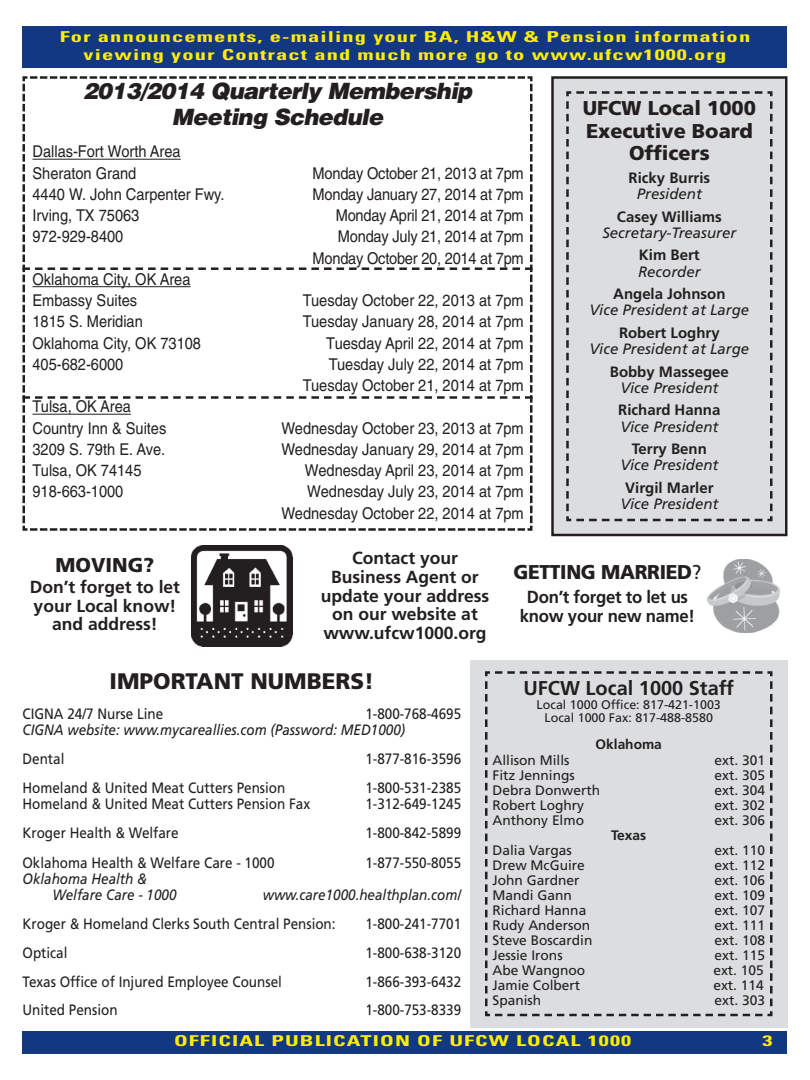
<style>
.page{position:relative;width:810px;height:1080px;background:#fff}
.page>*{position:absolute;margin:0;border:0;box-sizing:border-box;transform-origin:0 0}
.t1{font:italic 900 22.5px/26.2px "Helvetica";letter-spacing:-.025em;color:#231f20;text-align:center}
.t2{font:900 22.5px "Frutiger";color:#231f20}
.t3{font:900 20px/22.5px "Frutiger";color:#231f20;text-align:center}
.t4{font:700 20px "Frutiger";color:#231f20}
.t5{font:900 20px "Frutiger";color:#231f20;scale:.96 1}
.t6{font:700 17.5px/18.8px "Frutiger";color:#231f20;text-align:center}
.t7{font:700 17.5px "Frutiger";color:#231f20;scale:.96 1}
.t8{font:16.25px/21.2px "Helvetica";color:#231f20;scale:.9 1}
.t9{font:15px "Frutiger";color:#231f20;scale:.9 1}
.t10{font:700 condensed 15px/18px "Univers";letter-spacing:.05em;color:#ffee01;text-align:center;scale:1.5 1}
.t11{font:italic 15px "Frutiger";color:#231f20}
.t12{font:italic 15px/16.2px "Frutiger";color:#231f20;scale:.9 1}
.t13{font:700 15px "Frutiger";color:#231f20}
.t14{font:13.75px "Frutiger";color:#231f20}
.t15{font:700 13.75px "Frutiger";color:#231f20}
.t16{font:12.5px/13.8px "Frutiger";color:#231f20;text-align:center}
.s1{font-weight:400}
</style>
<div class="page">
<div style="left:22px;top:26px;width:766px;height:41px;background:#113880"></div>
<div style="left:22px;top:1031px;width:766px;height:23px;background:#113880"></div>
<div style="left:552px;top:78px;width:234px;height:457px;background:#dcdddf"></div>
<div style="left:551px;top:76px;width:237px;height:460px;border:2px solid #231f20"></div>
<svg style="left:566px;top:91px;width:207px;height:431px"></svg>
<div style="left:470px;top:660px;width:318px;height:368px;background:#dcdddf"></div>
<svg style="left:485px;top:671px;width:288px;height:346px"></svg>
<svg style="left:22px;top:76px;width:511px;height:455px"></svg>
<img style="left:191px;top:546px;width:101px;height:101px">
<img style="left:708px;top:560px;width:72px;height:73px">
<p class="t10" style="left:60px;top:29px;width:462px">For announcements, e-mailing your BA, H&amp;W &amp; Pension information viewing your Contract and much more go to www.ufcw1000.org</p>
<h1 class="t1" style="left:83px;top:78px;width:391px">2013/2014 Quarterly Membership<br>Meeting Schedule</h1>
<p class="t8" style="left:33px;top:143px;width:166px">Dallas-Fort Worth Area<br>Sheraton Grand</p>
<p class="t3" style="left:583px;top:99px;width:175px">UFCW Local 1000<br>Executive Board<br>Officers</p>
<p class="t13" style="left:629px;top:172px;width:83px">Ricky Burris</p>
<p class="t11" style="left:637px;top:188px;width:66px">President</p>
<p class="t13" style="left:617px;top:210px;width:106px">Casey Williams</p>
<p class="t11" style="left:602px;top:227px;width:135px">Secretary-Treasurer</p>
<p class="t13" style="left:639px;top:249px;width:62px">Kim Bert</p>
<p class="t11" style="left:638px;top:265px;width:64px">Recorder</p>
<p class="t13" style="left:613px;top:288px;width:114px">Angela Johnson</p>
<p class="t11" style="left:590px;top:304px;width:161px">Vice President at Large</p>
<p class="t13" style="left:619px;top:327px;width:102px">Robert Loghry</p>
<p class="t11" style="left:590px;top:343px;width:161px">Vice President at Large</p>
<p class="t13" style="left:610px;top:365px;width:121px">Bobby Massegee</p>
<p class="t11" style="left:620px;top:382px;width:99px">Vice President</p>
<p class="t13" style="left:618px;top:404px;width:104px">Richard Hanna</p>
<p class="t11" style="left:620px;top:420px;width:99px">Vice President</p>
<p class="t13" style="left:632px;top:443px;width:76px">Terry Benn</p>
<p class="t11" style="left:620px;top:459px;width:99px">Vice President</p>
<p class="t13" style="left:625px;top:482px;width:90px">Virgil Marler</p>
<p class="t11" style="left:620px;top:498px;width:99px">Vice President</p>
<p class="t8" style="left:313px;top:164px;width:236px">Monday October 21, 2013 at 7pm</p>
<p class="t8" style="left:33px;top:185px;width:215px">4440 W. John Carpenter Fwy.</p>
<p class="t8" style="left:313px;top:185px;width:236px">Monday January 27, 2014 at 7pm</p>
<p class="t8" style="left:33px;top:206px;width:120px">Irving, TX 75063</p>
<p class="t8" style="left:336px;top:206px;width:210px">Monday April 21, 2014 at 7pm</p>
<p class="t8" style="left:33px;top:228px;width:102px">972-929-8400</p>
<p class="t8" style="left:313px;top:228px;width:236px;text-align:right">Monday July 21, 2014 at 7pm<br>Monday October 20, 2014 at 7pm</p>
<p class="t8" style="left:33px;top:270px;width:177px">Oklahoma City, OK Area<br>Embassy Suites</p>
<p class="t8" style="left:303px;top:291px;width:247px">Tuesday October 22, 2013 at 7pm</p>
<p class="t8" style="left:33px;top:313px;width:124px">1815 S. Meridian</p>
<p class="t8" style="left:303px;top:313px;width:247px">Tuesday January 28, 2014 at 7pm</p>
<p class="t8" style="left:33px;top:334px;width:189px">Oklahoma City, OK 73108</p>
<p class="t8" style="left:326px;top:334px;width:221px">Tuesday April 22, 2014 at 7pm</p>
<p class="t8" style="left:33px;top:355px;width:102px">405-682-6000</p>
<p class="t8" style="left:303px;top:355px;width:247px;text-align:right">Tuesday July 22, 2014 at 7pm<br>Tuesday October 21, 2014 at 7pm</p>
<p class="t8" style="left:33px;top:398px;width:150px">Tulsa, OK Area<br>Country Inn &amp; Suites</p>
<p class="t8" style="left:281px;top:419px;width:271px">Wednesday October 23, 2013 at 7pm</p>
<p class="t8" style="left:33px;top:440px;width:149px">3209 S. 79th E. Ave.</p>
<p class="t8" style="left:281px;top:440px;width:271px">Wednesday January 29, 2014 at 7pm</p>
<p class="t8" style="left:33px;top:461px;width:123px">Tulsa, OK 74145</p>
<p class="t8" style="left:305px;top:461px;width:245px">Wednesday April 23, 2014 at 7pm</p>
<p class="t8" style="left:33px;top:483px;width:102px">918-663-1000</p>
<p class="t8" style="left:281px;top:483px;width:271px;text-align:right">Wednesday July 23, 2014 at 7pm<br>Wednesday October 22, 2014 at 7pm</p>
<p class="t3" style="left:56px;top:555px;width:100px">MOVING?</p>
<p class="t6" style="left:352px;top:550px;width:107px">Contact your</p>
<p class="t5" style="left:513px;top:564px;width:197px">GETTING MARRIED<span class="s1">?</span></p>
<p class="t6" style="left:331px;top:569px;width:149px">Business Agent or</p>
<p class="t6" style="left:30px;top:579px;width:152px">Don’t forget to let</p>
<p class="t6" style="left:321px;top:588px;width:170px">update your address</p>
<p class="t7" style="left:527px;top:590px;width:169px">Don’t forget to let us</p>
<p class="t6" style="left:34px;top:598px;width:144px">your Local know!</p>
<p class="t6" style="left:52px;top:616px;width:107px">and address!</p>
<p class="t6" style="left:323px;top:606px;width:165px">on our website at www.ufcw1000.org</p>
<p class="t7" style="left:520px;top:609px;width:184px">know your new name!</p>
<h1 class="t2" style="left:110px;top:672px;width:266px">IMPORTANT NUMBERS!</h1>
<p class="t9" style="left:23px;top:708px;width:158px">CIGNA 24/7 Nurse Line</p>
<p class="t9" style="left:365px;top:708px;width:108px">1-800-768-4695</p>
<p class="t12" style="left:23px;top:723px;width:427px">CIGNA website: www.mycareallies.com (Password: MED1000)</p>
<p class="t9" style="left:23px;top:753px;width:48px">Dental</p>
<p class="t9" style="left:365px;top:753px;width:108px">1-877-816-3596</p>
<p class="t9" style="left:23px;top:782px;width:294px">Homeland &amp; United Meat Cutters Pension</p>
<p class="t9" style="left:365px;top:782px;width:108px">1-800-531-2385</p>
<p class="t9" style="left:23px;top:798px;width:321px">Homeland &amp; United Meat Cutters Pension Fax</p>
<p class="t9" style="left:365px;top:798px;width:108px">1-312-649-1245</p>
<p class="t9" style="left:23px;top:827px;width:175px">Kroger Health &amp; Welfare</p>
<p class="t9" style="left:365px;top:827px;width:108px">1-800-842-5899</p>
<p class="t9" style="left:23px;top:857px;width:282px">Oklahoma Health &amp; Welfare Care - 1000</p>
<p class="t9" style="left:365px;top:857px;width:108px">1-877-550-8055</p>
<p class="t12" style="left:53px;top:872px;width:139px;text-indent:-30px">Oklahoma Health &amp;<br>Welfare Care - 1000</p>
<p class="t12" style="left:263px;top:888px;width:222px">www.care1000.healthplan.com/</p>
<p class="t9" style="left:23px;top:918px;width:349px">Kroger &amp; Homeland Clerks South Central Pension:</p>
<p class="t9" style="left:365px;top:918px;width:108px">1-800-241-7701</p>
<p class="t9" style="left:23px;top:947px;width:51px">Optical</p>
<p class="t9" style="left:365px;top:947px;width:108px">1-800-638-3120</p>
<p class="t9" style="left:23px;top:975px;width:290px">Texas Office of Injured Employee Counsel</p>
<p class="t9" style="left:365px;top:975px;width:108px">1-866-393-6432</p>
<p class="t9" style="left:23px;top:1004px;width:107px">United Pension</p>
<p class="t9" style="left:365px;top:1004px;width:108px">1-800-753-8339</p>
<p class="t4" style="left:523px;top:680px;width:212px">UFCW Local 1000 Staff</p>
<p class="t16" style="left:537px;top:698px;width:186px">Local 1000 Office: 817-421-1003<br>Local 1000 Fax: 817-488-8580</p>
<p class="t15" style="left:596px;top:738px;width:68px">Oklahoma</p>
<p class="t14" style="left:493px;top:754px;width:79px">Allison Mills</p>
<p class="t14" style="left:715px;top:754px;width:52px">ext. 301</p>
<p class="t14" style="left:493px;top:769px;width:84px">Fitz Jennings</p>
<p class="t14" style="left:715px;top:769px;width:52px">ext. 305</p>
<p class="t14" style="left:493px;top:784px;width:109px">Debra Donwerth</p>
<p class="t14" style="left:715px;top:784px;width:52px">ext. 304</p>
<p class="t14" style="left:493px;top:799px;width:93px">Robert Loghry</p>
<p class="t14" style="left:715px;top:799px;width:52px">ext. 302</p>
<p class="t14" style="left:493px;top:814px;width:93px">Anthony Elmo</p>
<p class="t14" style="left:715px;top:814px;width:52px">ext. 306</p>
<p class="t15" style="left:611px;top:829px;width:37px">Texas</p>
<p class="t14" style="left:493px;top:844px;width:81px">Dalia Vargas</p>
<p class="t14" style="left:715px;top:844px;width:52px">ext. 110</p>
<p class="t14" style="left:493px;top:859px;width:94px">Drew McGuire</p>
<p class="t14" style="left:715px;top:859px;width:52px">ext. 112</p>
<p class="t14" style="left:493px;top:874px;width:88px">John Gardner</p>
<p class="t14" style="left:715px;top:874px;width:52px">ext. 106</p>
<p class="t14" style="left:493px;top:889px;width:81px">Mandi Gann</p>
<p class="t14" style="left:715px;top:889px;width:52px">ext. 109</p>
<p class="t14" style="left:493px;top:904px;width:95px">Richard Hanna</p>
<p class="t14" style="left:715px;top:904px;width:52px">ext. 107</p>
<p class="t14" style="left:493px;top:919px;width:99px">Rudy Anderson</p>
<p class="t14" style="left:715px;top:919px;width:52px">ext. 111</p>
<p class="t14" style="left:493px;top:934px;width:101px">Steve Boscardin</p>
<p class="t14" style="left:715px;top:934px;width:52px">ext. 108</p>
<p class="t14" style="left:493px;top:949px;width:72px">Jessie Irons</p>
<p class="t14" style="left:715px;top:949px;width:52px">ext. 115</p>
<p class="t14" style="left:493px;top:964px;width:94px">Abe Wangnoo</p>
<p class="t14" style="left:713px;top:964px;width:52px">ext. 105</p>
<p class="t14" style="left:493px;top:979px;width:89px">Jamie Colbert</p>
<p class="t14" style="left:713px;top:979px;width:52px">ext. 114</p>
<p class="t14" style="left:493px;top:994px;width:50px">Spanish</p>
<p class="t14" style="left:715px;top:994px;width:52px">ext. 303</p>
<p class="t10" style="left:174px;top:1033px;width:306px">OFFICIAL PUBLICATION OF UFCW LOCAL 1000</p>
<p class="t10" style="left:763px;top:1033px;width:8px">3</p>
</div>
